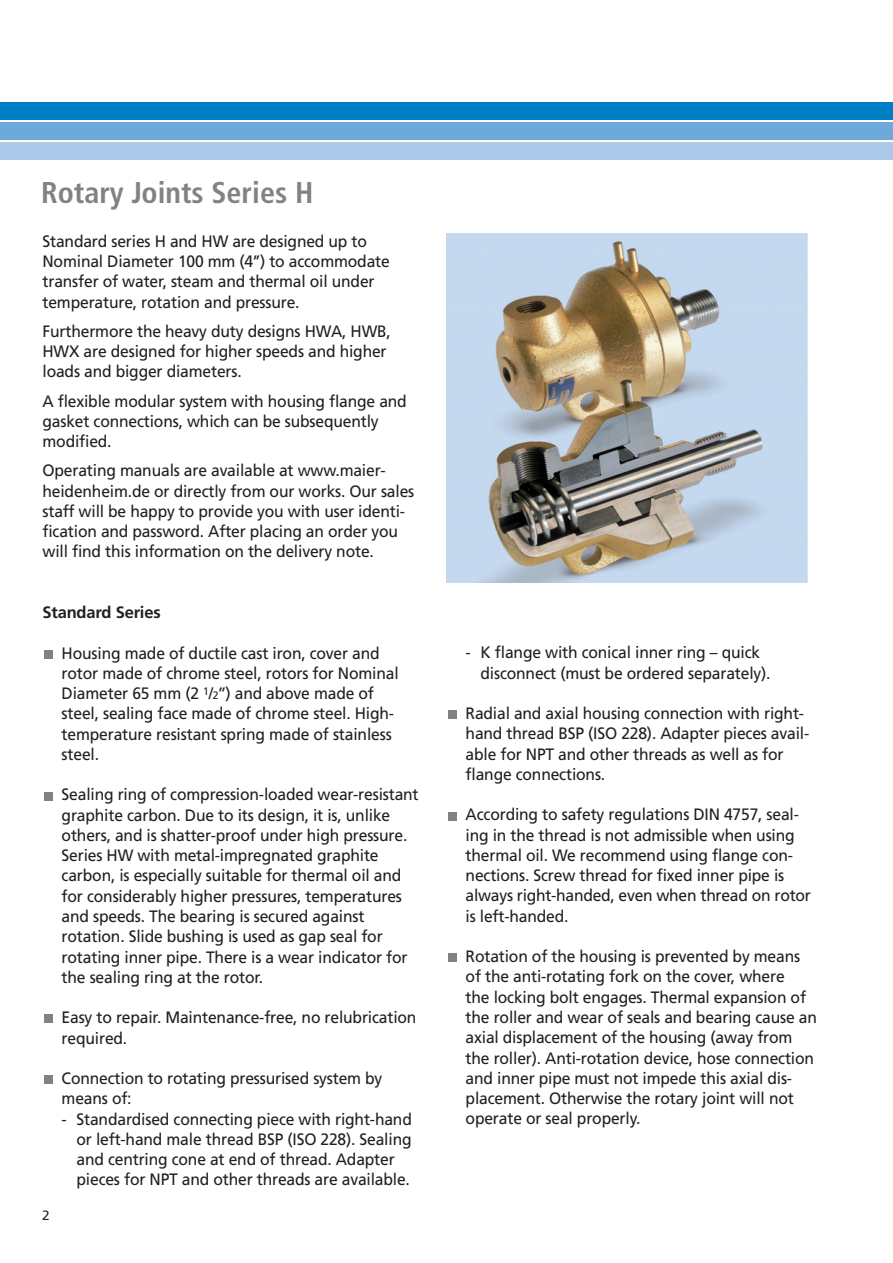
<style>
.page{position:relative;width:893px;height:1263px;background:#fff}
.page>*{position:absolute;margin:0;border:0;box-sizing:border-box;transform-origin:0 0}
.t1{font:700 condensed 30px "Frutiger";color:#808285}
.t2{font:16.5px/20.2px "Frutiger";letter-spacing:-.01em;color:#231f20;scale:.95 1}
.t3{font:700 16.5px "Frutiger";letter-spacing:-.01em;color:#231f20}
.t4{font:13.5px "Frutiger";color:#231f20}
.s1{font-size:10.95px}
</style>
<div class="page">
<div style="left:0;top:102px;width:893px;height:18px;background:#007ec5"></div>
<div style="left:0;top:122px;width:893px;height:18px;background:#6da9db"></div>
<div style="left:0;top:142px;width:893px;height:18px;background:#acc9e9"></div>
<img style="left:446px;top:234px;width:362px;height:349px">
<div style="left:44px;top:1075px;width:9px;height:9px;background:#808285"></div>
<div style="left:44px;top:1014px;width:9px;height:9px;background:#808285"></div>
<div style="left:44px;top:791px;width:9px;height:9px;background:#808285"></div>
<div style="left:44px;top:650px;width:9px;height:9px;background:#808285"></div>
<div style="left:448px;top:953px;width:9px;height:9px;background:#808285"></div>
<div style="left:448px;top:811px;width:9px;height:9px;background:#808285"></div>
<div style="left:448px;top:710px;width:9px;height:9px;background:#808285"></div>
<h1 class="t1" style="left:41px;top:180px;width:274px">Rotary Joints Series H</h1>
<p class="t2" style="left:43px;top:232px;width:367px">Standard series H and HW are designed up to Nominal Diameter 100 mm (4’’) to accommodate transfer of water, steam and thermal oil under temperature, rotation and pressure.</p>
<p class="t2" style="left:43px;top:322px;width:368px">Furthermore the heavy duty designs HWA, HWB,<br>HWX are designed for higher speeds and higher loads and bigger diameters.</p>
<p class="t2" style="left:43px;top:392px;width:385px">A flexible modular system with housing flange and gasket connections, which can be subsequently modified.</p>
<p class="t2" style="left:43px;top:462px;width:393px">Operating manuals are available at www.maier&shy;heidenheim.de or directly from our works. Our sales staff will be happy to provide you with user identi - fication and password. After placing an order you will find this information on the delivery note.</p>
<p class="t3" style="left:43px;top:606px;width:120px">Standard Series</p>
<p class="t2" style="left:62px;top:644px;width:356px">Housing made of ductile cast iron, cover and rotor made of chrome steel, rotors for Nominal Diameter 65 mm (2 <sup>1</sup>/<span class="s1">2</span>’’) and above made of steel, sealing face made of chrome steel. High&shy;temperature resistant spring made of stainless steel.</p>
<p class="t2" style="left:62px;top:786px;width:377px">Sealing ring of compression-loaded wear-resistant graphite carbon. Due to its design, it is, unlike others, and is shatter-proof under high pressure.<br>Series HW with metal-impregnated graphite carbon, is especially suitable for thermal oil and for considerably higher pressures, temperatures and speeds. The bearing is secured against rotation. Slide bushing is used as gap seal for rotating inner pipe. There is a wear indicator for the sealing ring at the rotor.</p>
<p class="t2" style="left:62px;top:1009px;width:375px">Easy to repair. Maintenance-free, no relubrication required.</p>
<p class="t2" style="left:62px;top:1069px;width:339px">Connection to rotating pressurised system by means of:</p>
<p class="t2" style="left:77px;top:1110px;width:355px;text-indent:-15px">- Standardised connecting piece with right-hand or left-hand male thread BSP (ISO 228). Sealing and centring cone at end of thread. Adapter pieces for NPT and other threads are available.</p>
<p class="t4" style="left:42px;top:1210px;width:9px">2</p>
<p class="t2" style="left:480px;top:644px;width:307px;text-indent:-15px">- K flange with conical inner ring – quick disconnect (must be ordered separately).</p>
<p class="t2" style="left:466px;top:705px;width:363px">Radial and axial housing connection with right&shy;hand thread BSP (ISO 228). Adapter pieces avail&shy;able for NPT and other threads as well as for flange connections.</p>
<p class="t2" style="left:466px;top:806px;width:365px">According to safety regulations DIN 4757, seal&shy;ing in the thread is not admissible when using thermal oil. We recommend using flange con&shy;nections. Screw thread for fixed inner pipe is always right-handed, even when thread on rotor is left-handed.</p>
<p class="t2" style="left:466px;top:948px;width:371px">Rotation of the housing is prevented by means of the anti-rotating fork on the cover, where<br>the locking bolt engages. Thermal expansion of the roller and wear of seals and bearing cause an axial displacement of the housing (away from the roller). Anti-rotation device, hose connection and inner pipe must not impede this axial dis&shy;placement. Otherwise the rotary joint will not operate or seal properly.</p>
</div>
